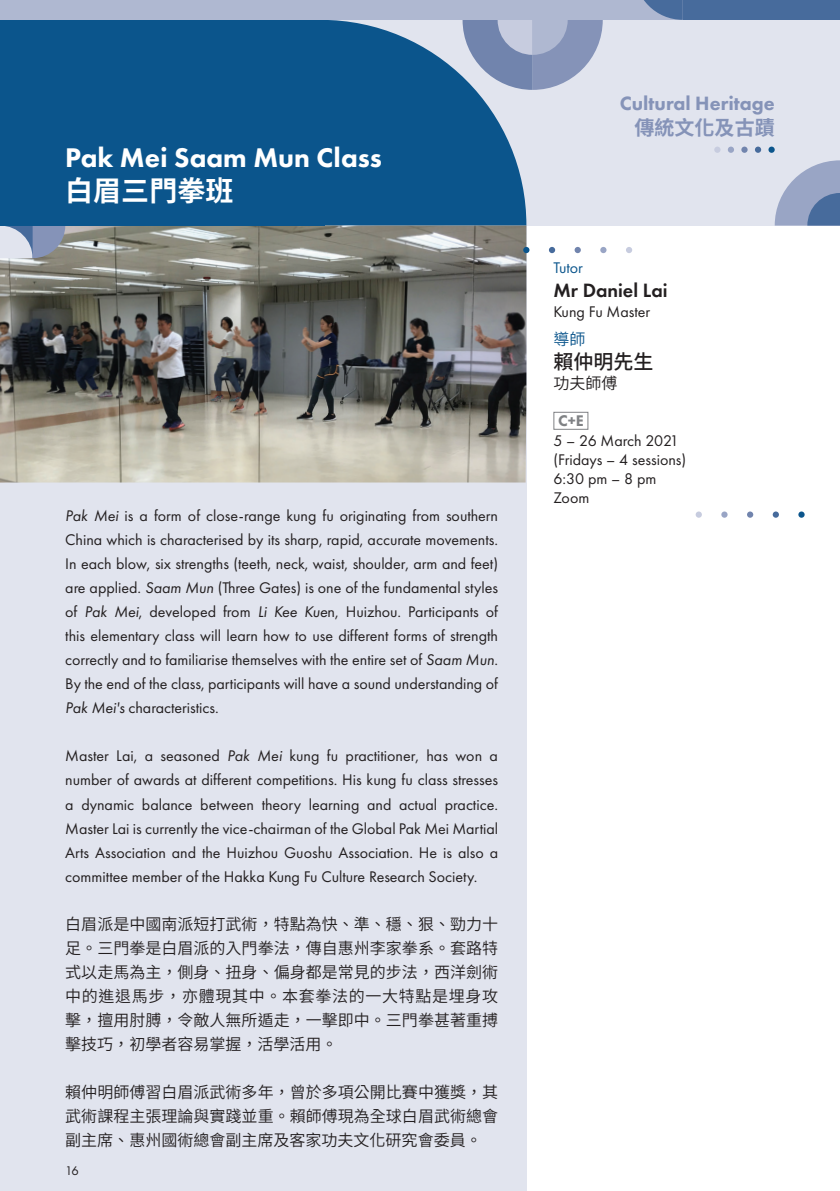
<style>
.page{position:relative;width:840px;height:1191px;background:#fff}
.page>*{position:absolute;margin:0;border:0;box-sizing:border-box;transform-origin:0 0}
.t1{font:800 28px "Futura PT";color:#fff}
.t2{font:700 28px "Source Han Sans TW";color:#fff}
.t3{font:800 20px "Futura PT";color:#8593b8}
.t4{font:600 20px "Futura PT";color:#231f20}
.t5{font:700 20px "Source Han Sans TW";color:#8593b8}
.t6{font:500 20px "Source Han Sans TW";color:#231f20}
.t7{font:16px/24px "Futura PT";color:#231f20;text-align:justify}
.t8{font:16px/24px "Source Han Sans TW";color:#231f20;text-align:justify}
.t9{font:16px "Futura PT";color:#0b558c}
.t10{font:800 16px "Futura PT";color:#808285}
.t11{font:16px "Source Han Sans TW";color:#0b558c}
.t12{font:13px "Futura PT";color:#231f20}
.s1{font-style:italic}
</style>
<div class="page">
<div style="left:309px;top:20px;width:530px;height:206px;background:#e1e4ee"></div>
<div style="left:0;top:0;width:839px;height:20px;background:#476b9c"></div>
<svg style="left:768px;top:147px;width:6px;height:6px"></svg>
<svg style="left:755px;top:147px;width:5px;height:6px"></svg>
<svg style="left:741px;top:147px;width:6px;height:6px"></svg>
<svg style="left:727px;top:147px;width:6px;height:6px"></svg>
<div style="left:713px;top:147px;width:7px;height:6px;background:#c7ccdf;border-radius:50%"></div>
<div style="left:0;top:226px;width:526px;height:965px;background:#e1e4ee"></div>
<svg style="left:774px;top:160px;width:65px;height:66px"></svg>
<svg style="left:526px;top:20px;width:76px;height:70px"></svg>
<svg style="left:324px;top:20px;width:202px;height:206px;background:#316d9c"></svg>
<div style="left:553px;top:412px;width:35px;height:18px;border:1px solid #808285"></div>
<img style="left:0;top:226px;width:526px;height:256px">
<svg style="left:797px;top:511px;width:7px;height:7px"></svg>
<div style="left:772px;top:511px;width:6px;height:7px;background:#476b9c;border-radius:50%"></div>
<svg style="left:746px;top:511px;width:6px;height:7px"></svg>
<div style="left:721px;top:511px;width:6px;height:7px;background:#99a5c5;border-radius:50%"></div>
<div style="left:695px;top:511px;width:6px;height:7px;background:#c7ccdf;border-radius:50%"></div>
<svg style="left:523px;top:247px;width:6px;height:6px"></svg>
<div style="left:548px;top:247px;width:7px;height:6px;background:#476b9c;border-radius:50%"></div>
<svg style="left:574px;top:247px;width:6px;height:6px"></svg>
<svg style="left:600px;top:247px;width:6px;height:6px"></svg>
<div style="left:625px;top:247px;width:7px;height:6px;background:#c7ccdf;border-radius:50%"></div>
<svg style="left:0;top:226px;width:65px;height:65px"></svg>
<div style="left:0;top:20px;width:324px;height:206px;background:#0b558c"></div>
<div style="left:0;top:0;width:682px;height:20px;background:#afb8d1"></div>
<svg style="left:644px;top:0;width:38px;height:20px"></svg>
<h1 class="t1" style="left:65px;top:140px;width:318px">Pak Mei Saam Mun Class</h1>
<h1 class="t2" style="left:65px;top:175px;width:170px">白眉三門拳班</h1>
<p class="t7" style="left:65px;top:504px;width:434px"><span class="s1">Pak Mei</span> is a form of close-range kung fu originating from southern China which is characterised by its sharp, rapid, accurate movements.<br>In each blow, six strengths (teeth, neck, waist, shoulder, arm and feet) are applied. <span class="s1">Saam Mun</span> (Three Gates) is one of the fundamental styles of <span class="s1">Pak Mei</span>, developed from <span class="s1">Li Kee Kue</span>n, Huizhou. Participants of this elementary class will learn how to use different forms of strength correctly and to familiarise themselves with the entire set of <span class="s1">Saam Mun</span>.<br>By the end of the class, participants will have a sound understanding of <span class="s1">Pak Mei's</span> characteristics.</p>
<p class="t7" style="left:65px;top:744px;width:434px">Master Lai, a seasoned <span class="s1">Pak Mei</span> kung fu practitioner, has won a number of awards at different competitions. His kung fu class stresses a dynamic balance between theory learning and actual practice.<br>Master Lai is currently the vice-chairman of the Global Pak Mei Martial Arts Association and the Huizhou Guoshu Association. He is also a committee member of the Hakka Kung Fu Culture Research Society.</p>
<p class="t8" style="left:65px;top:912px;width:434px">白眉派是中國南派短打武術，特點為快、準、穩、狠、勁力十足。三門拳是白眉派的入門拳法，傳自惠州李家拳系。套路特式以走馬為主，側身、扭身、偏身都是常見的步法，西洋劍術中的進退馬步，亦體現其中。本套拳法的一大特點是埋身攻擊，擅用肘膊，令敵人無所遁走，一擊即中。三門拳甚著重搏擊技巧，初學者容易掌握，活學活用。</p>
<p class="t8" style="left:65px;top:1080px;width:434px">賴仲明師傅習白眉派武術多年，曾於多項公開比賽中獲獎，其武術課程主張理論與實踐並重。賴師傅現為全球白眉武術總會副主席、惠州國術總會副主席及客家功夫文化研究會委員。</p>
<p class="t12" style="left:65px;top:1162px;width:15px">16</p>
<p class="t3" style="left:619px;top:91px;width:156px">Cultural Heritage</p>
<p class="t5" style="left:634px;top:117px;width:141px">傳統文化及古蹟</p>
<p class="t9" style="left:553px;top:258px;width:31px">Tutor</p>
<p class="t4" style="left:553px;top:278px;width:116px">Mr Daniel Lai</p>
<p class="t7" style="left:553px;top:299px;width:98px">Kung Fu Master</p>
<p class="t11" style="left:553px;top:330px;width:33px">導師</p>
<p class="t6" style="left:553px;top:350px;width:101px">賴仲明先生</p>
<p class="t8" style="left:553px;top:371px;width:65px">功夫師傅</p>
<p class="t10" style="left:557px;top:411px;width:27px">C+E</p>
<p class="t7" style="left:553px;top:431px;width:134px;line-height:19px;text-align:left">5 – 26 March 2021 (Fridays – 4 sessions)<br>6:30 pm – 8 pm<br>Zoom</p>
</div>
